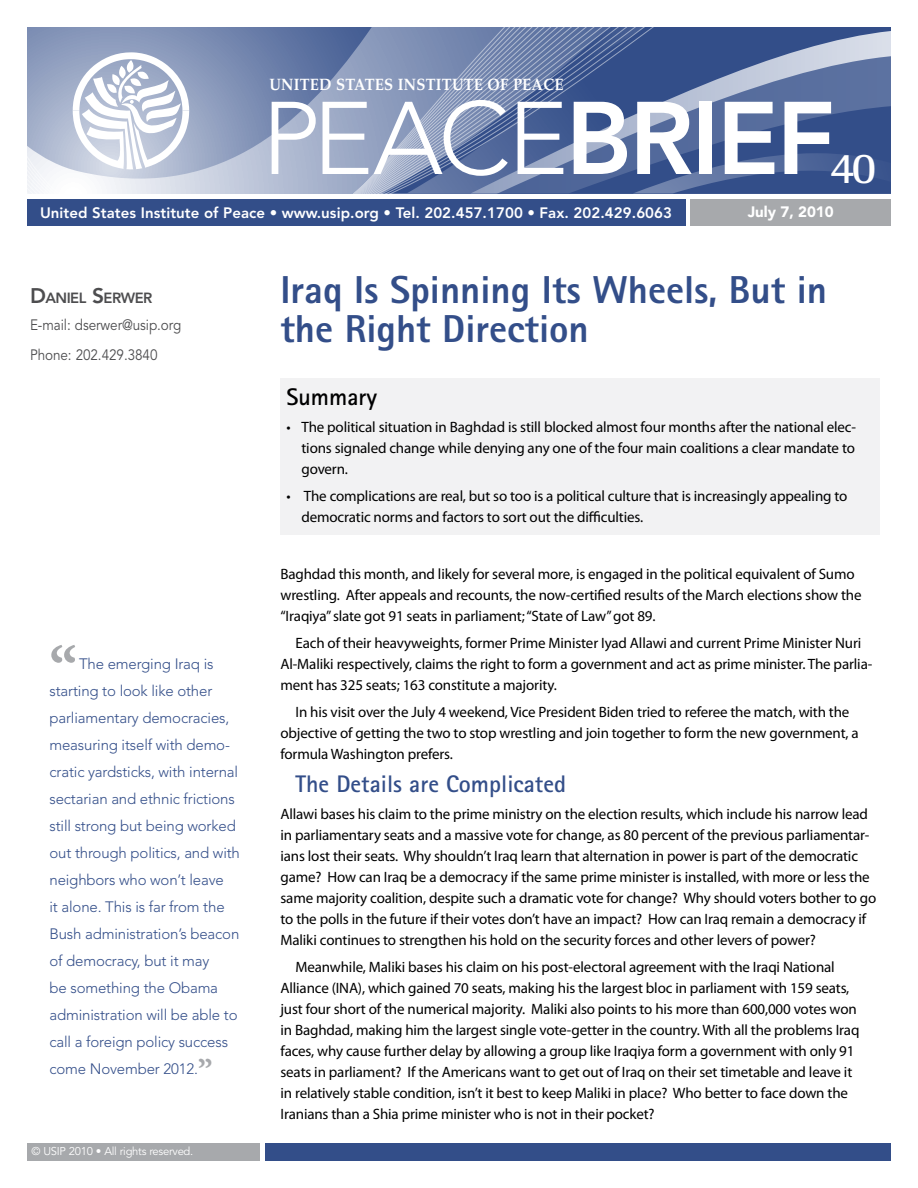
<style>
.page{position:relative;width:918px;height:1188px;background:#fff}
.page>*{position:absolute;margin:0;border:0;box-sizing:border-box;transform-origin:0 0}
.t1{font:300 102px "Avenir LT Std";letter-spacing:-.035em;color:#fff}
.t2{font:700 63px "Minion Pro";color:#a7a9ac}
.t3{font:700 45px "Rotis Semi Serif";color:#fff}
.t4{font:800 39px/39px "Rotis Sans Serif";color:#334e89}
.t5{font:700 24px "Rotis Sans Serif";color:#334e89}
.t6{font:700 24px "Rotis Sans Serif";color:#000}
.t7{font:700 16.5px "Palatino LT Std";letter-spacing:.015em;color:#fff;scale:.9 1}
.t8{font:15px/21px "Myriad Pro";letter-spacing:-.01em;color:#000}
.t9{font:300 15px/27px "Avenir LT Std";letter-spacing:-.01em;color:#334e89}
.t10{font:800 15px "Avenir LT Std";letter-spacing:.005em;color:#fff}
.t11{font:15px/30px "Avenir LT Std";letter-spacing:-.005em;color:#4d4d4f;scale:.9 1}
.t12{font:900 15px "Avenir LT Std";color:#fff}
.t13{font:800 14.7px "Avenir LT Std";letter-spacing:-.035em;color:#4d4d4f}
.t14{font:11.25px "Avenir LT Std";letter-spacing:-.025em;color:#fff}
.s1{font-weight:800}
.s2{font-size:21px}
.s3{font-family:"Minion Pro";font-weight:700;font-size:33px;color:#a7a9ac}
</style>
<div class="page">
<svg style="left:27px;top:27px;width:864px;height:167px;background:#7385ae"></svg>
<div style="left:27px;top:199px;width:659px;height:27px;background:#334e89"></div>
<div style="left:690px;top:199px;width:201px;height:27px;background:#a7a9ac"></div>
<svg style="left:73px;top:52px;width:116px;height:117px"></svg>
<div style="left:265px;top:1143px;width:626px;height:18px;background:#334e89"></div>
<div style="left:27px;top:1143px;width:233px;height:18px;background:#a7a9ac"></div>
<div style="left:280px;top:378px;width:600px;height:156px;background:#f2f2f3"></div>
<p class="t7" style="left:269px;top:75px;width:118px">UNITED STATES</p>
<p class="t7" style="left:398px;top:75px;width:12px">INSTITUTE</p>
<p class="t7" style="left:488px;top:75px;width:85px">OF PEACE</p>
<h1 class="t1" style="left:262px;top:79px;width:575px">peace<span class="s1">BrieF</span></h1>
<h3 class="t3" style="left:830px;top:141px;width:48px">40</h3>
<p class="t10" style="left:40px;top:204px;width:634px">United States Institute of Peace • www.usip.org • Tel. 202.457.1700 • Fax. 202.429.6063</p>
<p class="t12" style="left:748px;top:203px;width:88px">July 7, 2010</p>
<p class="t13" style="left:30px;top:289px;width:124px"><span class="s2">D</span>ANIEL <span class="s2">S</span>ERWER</p>
<p class="t11" style="left:30px;top:310px;width:170px">E-mail: dserwer@usip.org<br>Phone: 202.429.3840</p>
<h2 class="t2" style="left:50px;top:625px;width:30px">“</h2>
<p class="t9" style="left:49px;top:650px;width:192px;text-indent:30px">The emerging Iraq is starting to look like other parliamentary democracies, measuring itself with demo&shy;cratic yardsticks, with internal sectarian and ethnic frictions still strong but being worked out through politics, and with neighbors who won’t leave<br>it alone. This is far from the<br>Bush administration’s beacon of democracy, but it may<br>be something the Obama administration will be able to call a foreign policy success come November 2012.<span class="s3">”</span></p>
<p class="t14" style="left:32px;top:1145px;width:163px">© USIP 2010 • All rights reserved.</p>
<h3 class="t4" style="left:280px;top:270px;width:548px">Iraq Is Spinning Its Wheels, But in the Right Direction</h3>
<h3 class="t6" style="left:286px;top:382px;width:92px">Summary</h3>
<p class="t8" style="left:302px;top:416px;width:556px;text-align:justify;text-indent:-15px">• The political situation in Baghdad is still blocked almost four months after the national elec&shy;tions signaled change while denying any one of the four main coalitions a clear mandate to govern.</p>
<p class="t8" style="left:302px;top:485px;width:547px;text-indent:-15px">• The complications are real, but so too is a political culture that is increasingly appealing to democratic norms and factors to sort out the difficulties.</p>
<p class="t8" style="left:280px;top:563px;width:583px">Baghdad this month, and likely for several more, is engaged in the political equivalent of Sumo wrestling. After appeals and recounts, the now-certified results of the March elections show the “Iraqiya” slate got 91 seats in parliament; “State of Law” got 89.</p>
<p class="t8" style="left:280px;top:632px;width:593px;text-indent:15px">Each of their heavyweights, former Prime Minister Iyad Allawi and current Prime Minister Nuri<br>Al-Maliki respectively, claims the right to form a government and act as prime minister. The parlia&shy;ment has 325 seats; 163 constitute a majority.</p>
<p class="t8" style="left:280px;top:701px;width:580px;text-indent:15px">In his visit over the July 4 weekend, Vice President Biden tried to referee the match, with the objective of getting the two to stop wrestling and join together to form the new government, a formula Washington prefers.</p>
<h3 class="t5" style="left:296px;top:769px;width:272px">The Details are Complicated</h3>
<p class="t8" style="left:280px;top:803px;width:597px">Allawi bases his claim to the prime ministry on the election results, which include his narrow lead in parliamentary seats and a massive vote for change, as 80 percent of the previous parliamentar&shy;ians lost their seats. Why shouldn’t Iraq learn that alternation in power is part of the democratic game? How can Iraq be a democracy if the same prime minister is installed, with more or less the same majority coalition, despite such a dramatic vote for change? Why should voters bother to go to the polls in the future if their votes don’t have an impact? How can Iraq remain a democracy if Maliki continues to strengthen his hold on the security forces and other levers of power?</p>
<p class="t8" style="left:280px;top:956px;width:581px;text-indent:15px">Meanwhile, Maliki bases his claim on his post-electoral agreement with the Iraqi National Alliance (INA), which gained 70 seats, making his the largest bloc in parliament with 159 seats, just four short of the numerical majority. Maliki also points to his more than 600,000 votes won in Baghdad, making him the largest single vote-getter in the country. With all the problems Iraq faces, why cause further delay by allowing a group like Iraqiya form a government with only 91 seats in parliament? If the Americans want to get out of Iraq on their set timetable and leave it in relatively stable condition, isn’t it best to keep Maliki in place? Who better to face down the Iranians than a Shia prime minister who is not in their pocket?</p>
</div>
